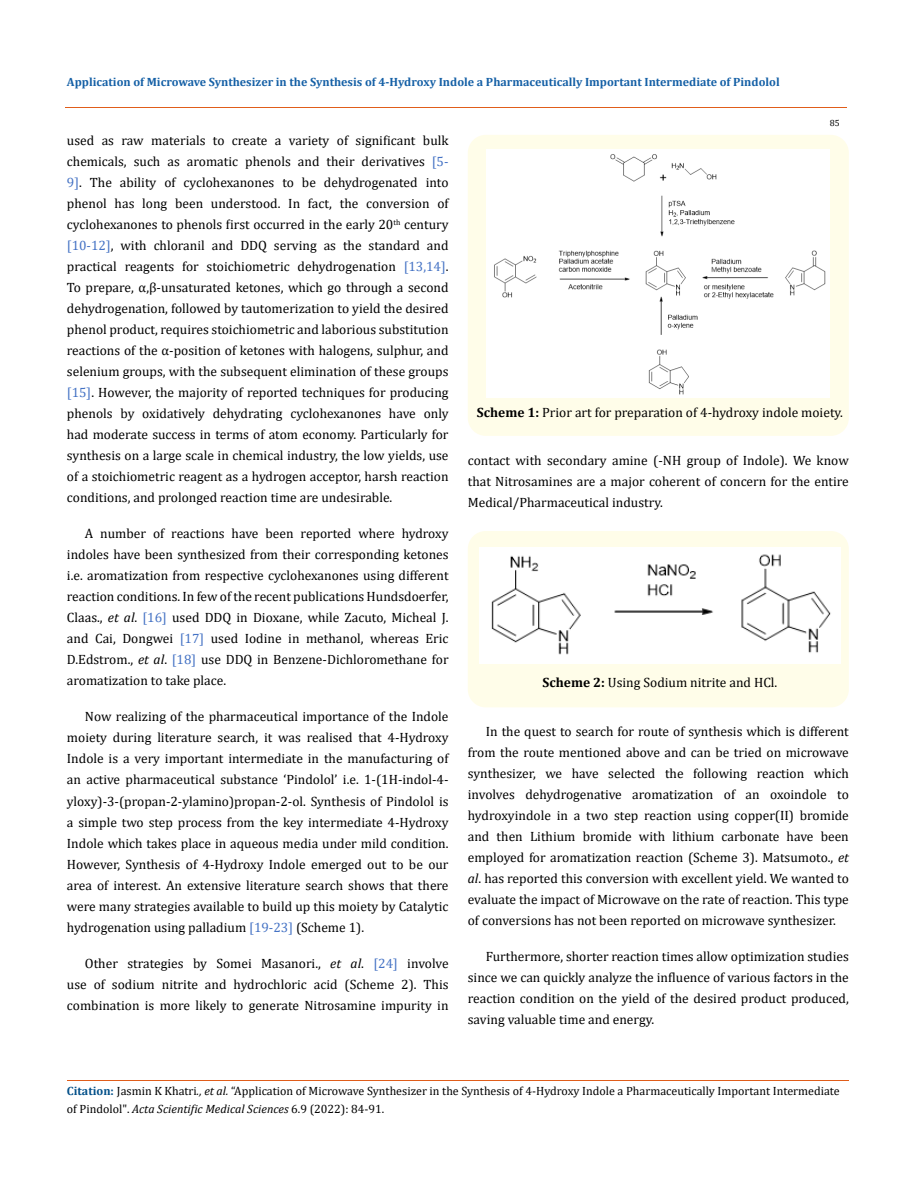
<style>
.page{position:relative;width:917px;height:1188px;background:#fff}
.page>*{position:absolute;margin:0;border:0;box-sizing:border-box;transform-origin:0 0}
.t1{font:13.5px/21px "Cambria";color:#000;text-align:justify}
.t2{font:12px/18px "Cambria";color:#000}
.t3{font:700 12px "Cambria";color:#1560a6}
.t4{font:9px "Cambria";color:#000}
.s1{color:#4472c4}
.s2{font-style:italic}
.s3{font-weight:700}
.s4{font-weight:700;color:#035089}
</style>
<div class="page">
<div style="left:468px;top:135px;width:380px;height:301px;background:#fffde9;border-radius:18px"></div>
<div style="left:487px;top:150px;width:342px;height:247px;background:#fff"></div>
<div style="left:468px;top:531px;width:380px;height:176px;background:#fffde9;border-radius:18px"></div>
<img style="left:479px;top:547px;width:361px;height:117px">
<hr style="left:65px;top:108px;width:782px;height:1px;background:#e05d1a">
<hr style="left:67px;top:1080px;width:781px;height:1px;background:#e05d1a">
<p class="t3" style="left:67px;top:73px;width:714px">Application of Microwave Synthesizer in the Synthesis of 4-Hydroxy Indole a Pharmaceutically Important Intermediate of Pindolol</p>
<p class="t4" style="left:829px;top:118px;width:11px">85</p>
<p class="t1" style="left:67px;top:130px;width:383px">used as raw materials to create a variety of significant bulk chemicals, such as aromatic phenols and their derivatives <span class="s1">[5- 9]</span>. The ability of cyclohexanones to be dehydrogenated into phenol has long been understood. In fact, the conversion of cyclohexanones to phenols first occurred in the early 20<sup>th</sup> century <span class="s1">[10-12]</span>, with chloranil and DDQ serving as the standard and practical reagents for stoichiometric dehydrogenation <span class="s1">[13,14]</span>.<br>To prepare, α,β-unsaturated ketones, which go through a second dehydrogenation, followed by tautomerization to yield the desired phenol product, requires stoichiometric and laborious substitution reactions of the α-position of ketones with halogens, sulphur, and selenium groups, with the subsequent elimination of these groups <span class="s1">[15]</span>. However, the majority of reported techniques for producing phenols by oxidatively dehydrating cyclohexanones have only had moderate success in terms of atom economy. Particularly for synthesis on a large scale in chemical industry, the low yields, use of a stoichiometric reagent as a hydrogen acceptor, harsh reaction conditions, and prolonged reaction time are undesirable.</p>
<p class="t1" style="left:67px;top:523px;width:383px;text-indent:18px">A number of reactions have been reported where hydroxy indoles have been synthesized from their corresponding ketones i.e. aromatization from respective cyclohexanones using different reaction conditions. In few of the recent publications Hundsdoerfer, Claas., <span class="s2">et al</span>. <span class="s1">[16]</span> used DDQ in Dioxane, while Zacuto, Micheal J. and Cai, Dongwei <span class="s1">[17]</span> used Iodine in methanol, whereas Eric D.Edstrom., <span class="s2">et al</span>. <span class="s1">[18]</span> use DDQ in Benzene-Dichloromethane for aromatization to take place.</p>
<p class="t1" style="left:67px;top:706px;width:383px;text-indent:18px">Now realizing of the pharmaceutical importance of the Indole moiety during literature search, it was realised that 4-Hydroxy Indole is a very important intermediate in the manufacturing of an active pharmaceutical substance ‘Pindolol’ i.e. 1-(1H-indol-4- yloxy)-3-(propan-2-ylamino)propan-2-ol. Synthesis of Pindolol is a simple two step process from the key intermediate 4-Hydroxy Indole which takes place in aqueous media under mild condition.<br>However, Synthesis of 4-Hydroxy Indole emerged out to be our area of interest. An extensive literature search shows that there were many strategies available to build up this moiety by Catalytic hydrogenation using palladium <span class="s1">[19-23]</span> (Scheme 1).</p>
<p class="t1" style="left:67px;top:952px;width:383px;text-indent:18px">Other strategies by Somei Masanori., <span class="s2">et al</span>. <span class="s1">[24]</span> involve use of sodium nitrite and hydrochloric acid (Scheme 2). This combination is more likely to generate Nitrosamine impurity in</p>
<p class="t1" style="left:477px;top:402px;width:368px"><span class="s3">Scheme 1:</span> Prior art for preparation of 4-hydroxy indole moiety.</p>
<p class="t1" style="left:468px;top:450px;width:382px">contact with secondary amine (-NH group of Indole). We know that Nitrosamines are a major coherent of concern for the entire Medical/Pharmaceutical industry.</p>
<p class="t1" style="left:542px;top:672px;width:236px"><span class="s3">Scheme 2:</span> Using Sodium nitrite and HCl.</p>
<p class="t1" style="left:468px;top:720px;width:382px;text-indent:18px">In the quest to search for route of synthesis which is different from the route mentioned above and can be tried on microwave synthesizer, we have selected the following reaction which involves dehydrogenative aromatization of an oxoindole to hydroxyindole in a two step reaction using copper(II) bromide and then Lithium bromide with lithium carbonate have been employed for aromatization reaction (Scheme 3). Matsumoto., <span class="s2">et al</span>. has reported this conversion with excellent yield. We wanted to evaluate the impact of Microwave on the rate of reaction. This type of conversions has not been reported on microwave synthesizer.</p>
<p class="t1" style="left:468px;top:946px;width:382px;text-indent:18px">Furthermore, shorter reaction times allow optimization studies since we can quickly analyze the influence of various factors in the reaction condition on the yield of the desired product produced, saving valuable time and energy.</p>
<p class="t2" style="left:67px;top:1082px;width:774px"><span class="s4">Citation:</span> Jasmin K Khatri<span class="s2">., et al.</span> “Application of Microwave Synthesizer in the Synthesis of 4-Hydroxy Indole a Pharmaceutically Important Intermediate of Pindolol". <span class="s2">Acta Scientific Medical Sciences</span> 6.9 (2022): 84-91.</p>
</div>
